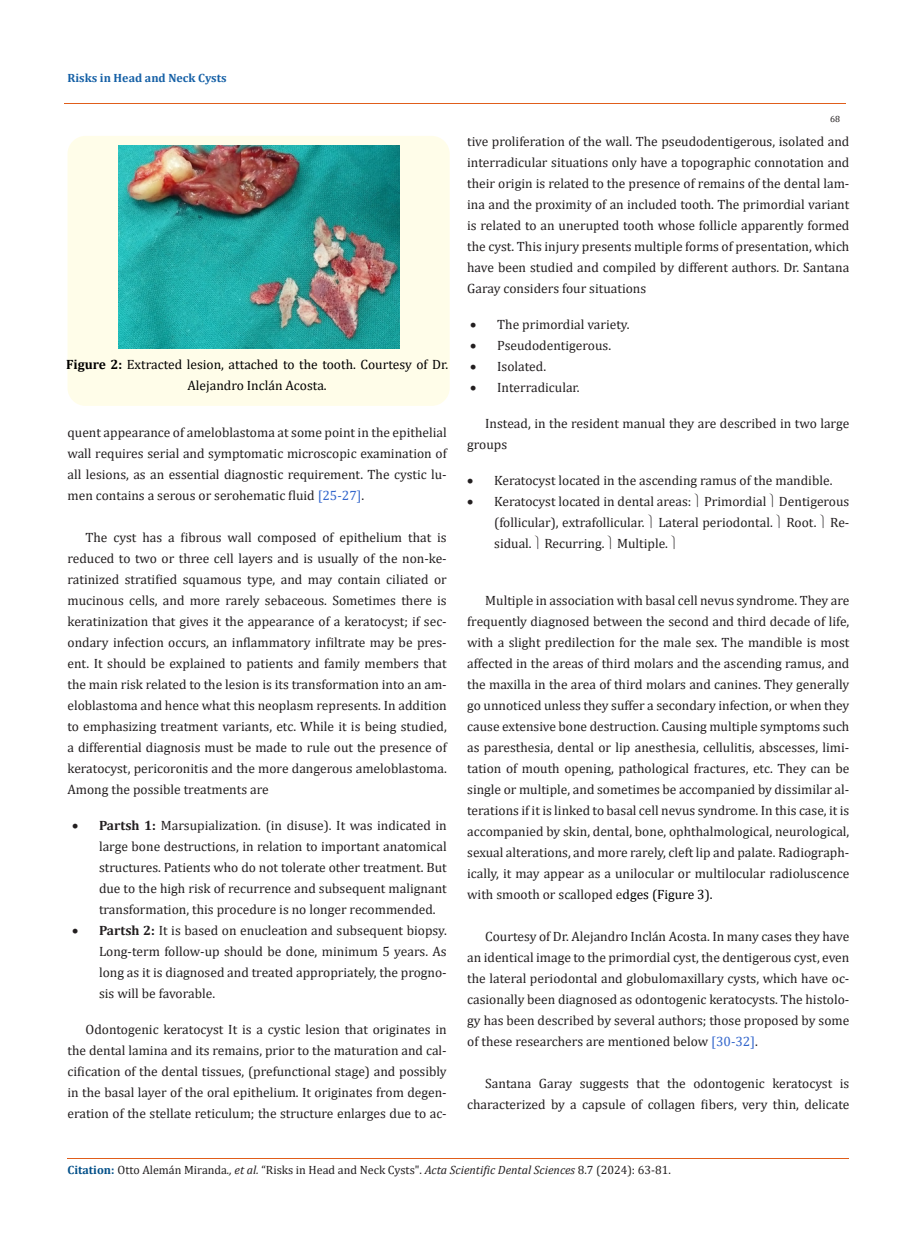
<style>
.page{position:relative;width:917px;height:1260px;background:#fff}
.page>*{position:absolute;margin:0;border:0;box-sizing:border-box;transform-origin:0 0}
.t1{font:13.5px/21px "Cambria";color:#231f20;text-align:justify}
.t2{font:13.5px/21px "Cambria";color:#000;text-align:center}
.t3{font:12px "Cambria";color:#231f20}
.t4{font:700 12px "Cambria";color:#1560a6}
.t5{font:9px "Cambria";color:#231f20}
.s1{font-weight:700}
.s2{color:#36c}
.s3{color:#000}
.s4{font-weight:700;color:#035089}
.s5{font-style:italic}
</style>
<div class="page">
<hr style="left:64px;top:104px;width:782px;height:1px;background:#e05d1a">
<div style="left:67px;top:136px;width:382px;height:270px;background:#fffde9;border-radius:18px"></div>
<img style="left:118px;top:145px;width:281px;height:203px">
<hr style="left:67px;top:1158px;width:782px;height:1px;background:#e05d1a">
<p class="t4" style="left:67px;top:69px;width:161px">Risks in Head and Neck Cysts</p>
<p class="t2" style="left:66px;top:354px;width:384px"><span class="s1">Figure 2:</span> Extracted lesion, attached to the tooth. Courtesy of Dr.<br>Alejandro Inclán Acosta.</p>
<p class="t1" style="left:67px;top:422px;width:381px">quent appearance of ameloblastoma at some point in the epithelial wall requires serial and symptomatic microscopic examination of all lesions, as an essential diagnostic requirement. The cystic lu&shy;men contains a serous or serohematic fluid <span class="s2">[25-27]</span>.</p>
<p class="t1" style="left:67px;top:527px;width:381px;text-indent:18px">The cyst has a fibrous wall composed of epithelium that is reduced to two or three cell layers and is usually of the non-ke&shy;ratinized stratified squamous type, and may contain ciliated or mucinous cells, and more rarely sebaceous. Sometimes there is keratinization that gives it the appearance of a keratocyst; if sec&shy;ondary infection occurs, an inflammatory infiltrate may be pres&shy;ent. It should be explained to patients and family members that the main risk related to the lesion is its transformation into an am&shy;eloblastoma and hence what this neoplasm represents. In addition to emphasizing treatment variants, etc. While it is being studied, a differential diagnosis must be made to rule out the presence of keratocyst, pericoronitis and the more dangerous ameloblastoma.<br>Among the possible treatments are</p>
<p class="t1" style="left:99px;top:815px;width:349px;text-indent:-27px">• <span class="s1">Partsh 1:</span> Marsupialization. (in disuse). It was indicated in large bone destructions, in relation to important anatomical structures. Patients who do not tolerate other treatment. But due to the high risk of recurrence and subsequent malignant transformation, this procedure is no longer recommended.</p>
<p class="t1" style="left:99px;top:920px;width:349px;text-indent:-27px">• <span class="s1">Partsh 2:</span> It is based on enucleation and subsequent biopsy.<br>Long-term follow-up should be done, minimum 5 years. As long as it is diagnosed and treated appropriately, the progno&shy;sis will be favorable.</p>
<p class="t1" style="left:67px;top:1019px;width:381px;text-indent:18px">Odontogenic keratocyst It is a cystic lesion that originates in the dental lamina and its remains, prior to the maturation and cal&shy;cification of the dental tissues, (prefunctional stage) and possibly in the basal layer of the oral epithelium. It originates from degen&shy;eration of the stellate reticulum; the structure enlarges due to ac-</p>
<p class="t5" style="left:830px;top:114px;width:11px">68</p>
<p class="t1" style="left:467px;top:131px;width:384px">tive proliferation of the wall. The pseudodentigerous, isolated and interradicular situations only have a topographic connotation and their origin is related to the presence of remains of the dental lam&shy;ina and the proximity of an included tooth. The primordial variant is related to an unerupted tooth whose follicle apparently formed the cyst. This injury presents multiple forms of presentation, which have been studied and compiled by different authors. Dr. Santana Garay considers four situations</p>
<p class="t1" style="left:470px;top:314px;width:161px">• The primordial variety.</p>
<p class="t1" style="left:470px;top:335px;width:142px">• Pseudodentigerous.</p>
<p class="t1" style="left:470px;top:356px;width:77px">• Isolated.</p>
<p class="t1" style="left:470px;top:377px;width:111px">• Interradicular.</p>
<p class="t1" style="left:467px;top:413px;width:384px;text-indent:18px">Instead, in the resident manual they are described in two large groups</p>
<p class="t1" style="left:467px;top:470px;width:367px">• Keratocyst located in the ascending ramus of the mandible.</p>
<p class="t1" style="left:494px;top:491px;width:357px;text-indent:-27px">• Keratocyst located in dental areas: ✓ Primordial ✓ Dentigerous (follicular), extrafollicular. ✓ Lateral periodontal. ✓ Root. ✓ Re&shy;sidual. ✓ Recurring. ✓ Multiple. ✓</p>
<p class="t1" style="left:467px;top:590px;width:384px;text-indent:18px">Multiple in association with basal cell nevus syndrome. They are frequently diagnosed between the second and third decade of life, with a slight predilection for the male sex. The mandible is most affected in the areas of third molars and the ascending ramus, and the maxilla in the area of third molars and canines. They generally go unnoticed unless they suffer a secondary infection, or when they cause extensive bone destruction. Causing multiple symptoms such as paresthesia, dental or lip anesthesia, cellulitis, abscesses, limi&shy;tation of mouth opening, pathological fractures, etc. They can be single or multiple, and sometimes be accompanied by dissimilar al&shy;terations if it is linked to basal cell nevus syndrome. In this case, it is accompanied by skin, dental, bone, ophthalmological, neurological, sexual alterations, and more rarely, cleft lip and palate. Radiograph&shy;ically, it may appear as a unilocular or multilocular radioluscence with smooth or scalloped e<span class="s3">dges (Figure 3).</span></p>
<p class="t1" style="left:467px;top:926px;width:384px;text-indent:18px">Courtesy of Dr. Alejandro Inclán Acosta. In many cases they have an identical image to the primordial cyst, the dentigerous cyst, even the lateral periodontal and globulomaxillary cysts, which have oc&shy;casionally been diagnosed as odontogenic keratocysts. The histolo&shy;gy has been described by several authors; those proposed by some of these researchers are mentioned below <span class="s2">[30-32]</span>.</p>
<p class="t1" style="left:467px;top:1073px;width:384px;text-align:right">Santana Garay suggests that the odontogenic keratocyst is characterized by a capsule of collagen fibers, very thin, delicate</p>
<p class="t3" style="left:67px;top:1163px;width:605px"><span class="s4">Citation:</span> Otto Alemán Miranda<span class="s5">., et al.</span> “Risks in Head and Neck Cysts". <span class="s5">Acta Scientific Dental Sciences</span> 8.7 (2024): 63-81.</p>
</div>
